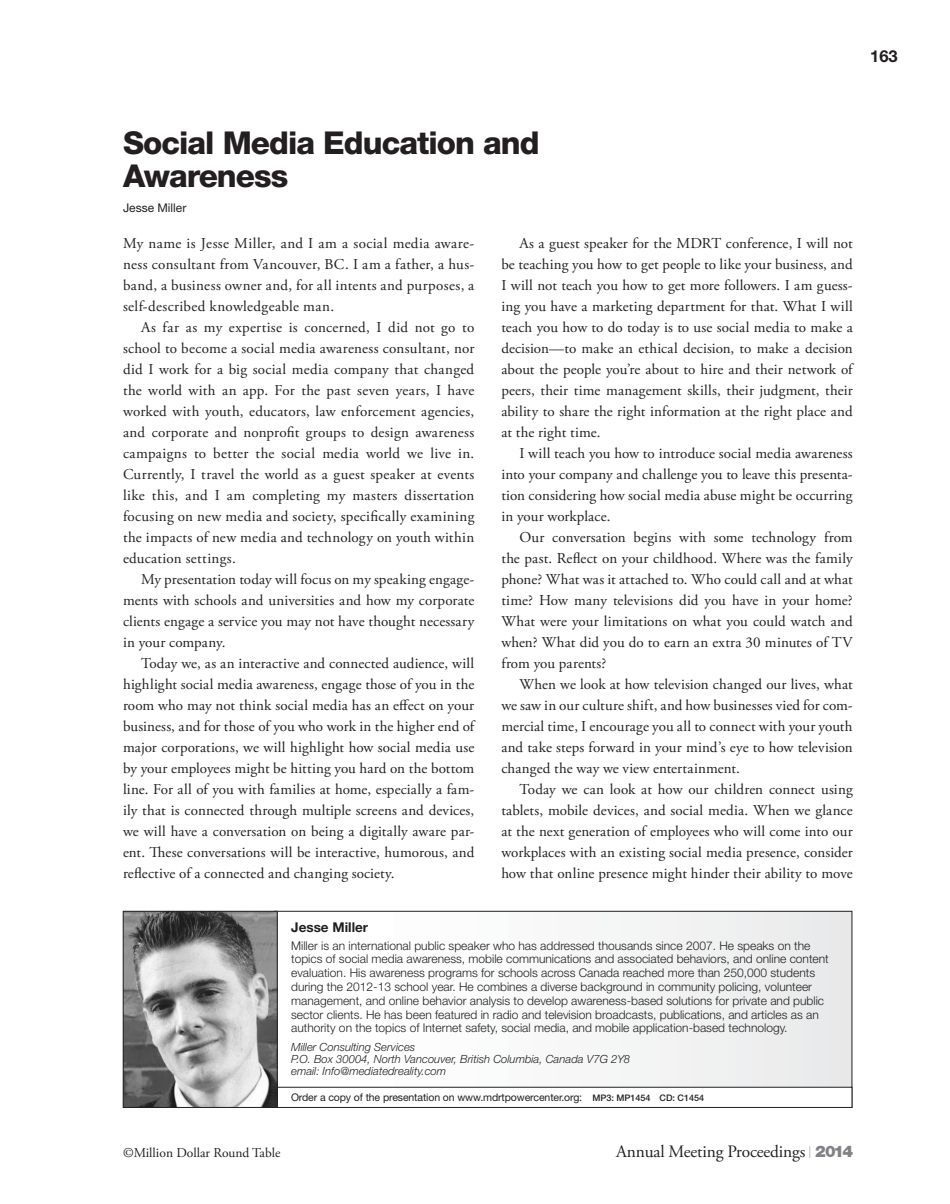
<style>
.page{position:relative;width:950px;height:1204px;background:#fff}
.page>*{position:absolute;margin:0;border:0;box-sizing:border-box;transform-origin:0 0}
._01-page_title{font:800 31.5px/33px "Helvetica Neue LT Std";letter-spacing:-.03em;color:#231f20}
.t1{font:17.4px "Adobe Garamond Pro";letter-spacing:-.01em;color:#231f20}
.t2{font:700 16.5px "Helvetica Neue LT Std";color:#231f20}
._03-body_text{font:15px/21px "Adobe Garamond Pro";letter-spacing:.01em;color:#231f20;text-align:justify}
._03-body_text_-_firs{font:15px/21px "Adobe Garamond Pro";letter-spacing:.025em;color:#231f20;text-align:justify}
.t3{font:13.5px "Adobe Garamond Pro";color:#231f20}
._02-author_bio_name{font:700 13.5px "Helvetica Neue LT Std";color:#231f20}
._02-author_bio{font:300 12px/13.8px "Helvetica Neue LT Std";color:#231f20}
._01-author{font:12px "Helvetica Neue LT Std";color:#231f20}
._02-author_contact_i{font:italic 300 11.25px/12px "Helvetica Neue LT Std";color:#231f20}
._02-author_order_cod{font:10.5px "Helvetica Neue LT Std";letter-spacing:-.01em;color:#231f20}
.s1{font-weight:500;font-size:9px}
.s2{font-size:11.85px;color:#a7a9ac}
.s3{font-family:"Helvetica Neue LT Std";font-weight:900;font-size:15.9px;color:#808285}
</style>
<div class="page">
<div style="left:274px;top:911px;width:577px;height:196px;background:linear-gradient(to right,#fff,#eaebeb)"></div>
<div style="left:274px;top:1086px;width:577px;height:21px;background:#fff"></div>
<div style="left:274px;top:1086px;width:577px;height:21px;border:1px solid #231f20"></div>
<img style="left:125px;top:912px;width:150px;height:193px">
<div style="left:123px;top:910px;width:154px;height:197px;border:1px solid #231f20"></div>
<p class="t2" style="left:869px;top:46px;width:29px">163</p>
<p class="_01-page_title" style="left:123px;top:126px;width:418px">Social Media Education and<br>Awareness</p>
<p class="_01-author" style="left:123px;top:201px;width:65px">Jesse Miller</p>
<p class="_03-body_text_-_firs" style="left:123px;top:233px;width:353px">My name is Jesse Miller, and I am a social media aware&shy;ness consultant from Vancouver, BC. I am a father, a hus&shy;band, a business owner and, for all intents and purposes, a self-described knowledgeable man.</p>
<p class="_03-body_text" style="left:123px;top:317px;width:353px;text-indent:18px">As far as my expertise is concerned, I did not go to school to become a social media awareness consultant, nor did I work for a big social media company that changed the world with an app. For the past seven years, I have worked with youth, educators, law enforcement agencies, and corporate and nonprofit groups to design awareness campaigns to better the social media world we live in.<br>Currently, I travel the world as a guest speaker at events like this, and I am completing my masters dissertation focusing on new media and society, specifically examining the impacts of new media and technology on youth within education settings.</p>
<p class="_03-body_text" style="left:123px;top:569px;width:353px;text-indent:18px">My presentation today will focus on my speaking engage&shy;ments with schools and universities and how my corporate clients engage a service you may not have thought necessary in your company.</p>
<p class="_03-body_text" style="left:123px;top:653px;width:353px;text-indent:18px">Today we, as an interactive and connected audience, will highlight social media awareness, engage those of you in the room who may not think social media has an effect on your business, and for those of you who work in the higher end of major corporations, we will highlight how social media use by your employees might be hitting you hard on the bottom line. For all of you with families at home, especially a fam&shy;ily that is connected through multiple screens and devices, we will have a conversation on being a digitally aware par&shy;ent. These conversations will be interactive, humorous, and reflective of a connected and changing society.</p>
<p class="_03-body_text" style="left:501px;top:233px;width:353px;text-indent:18px">As a guest speaker for the MDRT conference, I will not be teaching you how to get people to like your business, and I will not teach you how to get more followers. I am guess&shy;ing you have a marketing department for that. What I will teach you how to do today is to use social media to make a decision—to make an ethical decision, to make a decision about the people you’re about to hire and their network of peers, their time management skills, their judgment, their ability to share the right information at the right place and at the right time.</p>
<p class="_03-body_text" style="left:501px;top:443px;width:352px;text-indent:18px">I will teach you how to introduce social media awareness into your company and challenge you to leave this presenta&shy;tion considering how social media abuse might be occurring in your workplace.</p>
<p class="_03-body_text" style="left:501px;top:527px;width:353px;text-indent:18px">Our conversation begins with some technology from the past. Reflect on your childhood. Where was the family phone? What was it attached to. Who could call and at what time? How many televisions did you have in your home?<br>What were your limitations on what you could watch and when? What did you do to earn an extra 30 minutes of TV from you parents?</p>
<p class="_03-body_text" style="left:501px;top:674px;width:353px;text-indent:18px">When we look at how television changed our lives, what we saw in our culture shift, and how businesses vied for com&shy;mercial time, I encourage you all to connect with your youth and take steps forward in your mind’s eye to how television changed the way we view entertainment.</p>
<p class="_03-body_text" style="left:501px;top:779px;width:353px;text-indent:18px">Today we can look at how our children connect using tablets, mobile devices, and social media. When we glance at the next generation of employees who will come into our workplaces with an existing social media presence, consider how that online presence might hinder their ability to move</p>
<p class="_02-author_bio_name" style="left:291px;top:918px;width:78px">Jesse Miller</p>
<p class="_02-author_bio" style="left:291px;top:937px;width:539px">Miller is an international public speaker who has addressed thousands since 2007. He speaks on the topics of social media awareness, mobile communications and associated behaviors, and online content evaluation. His awareness programs for schools across Canada reached more than 250,000 students during the 2012-13 school year. He combines a diverse background in community policing, volunteer management, and online behavior analysis to develop awareness-based solutions for private and public sector clients. He has been featured in radio and television broadcasts, publications, and articles as an authority on the topics of Internet safety, social media, and mobile application-based technology.</p>
<p class="_02-author_contact_i" style="left:291px;top:1040px;width:340px">Miller Consulting Services<br>P.O. Box 30004, North Vancouver, British Columbia, Canada V7G 2Y8 email: Info@mediatedreality.com</p>
<p class="_02-author_order_cod" style="left:291px;top:1090px;width:414px">Order a copy of the presentation on www. mdrtpowercenter. org: <span class="s1">MP3: MP1454 CD: C1454</span></p>
<p class="t3" style="left:123px;top:1144px;width:159px">©Million Dollar Round Table</p>
<p class="t1" style="left:616px;top:1140px;width:238px">Annual Meeting Proceedings <span class="s2">|</span> <span class="s3">2014</span></p>
</div>
